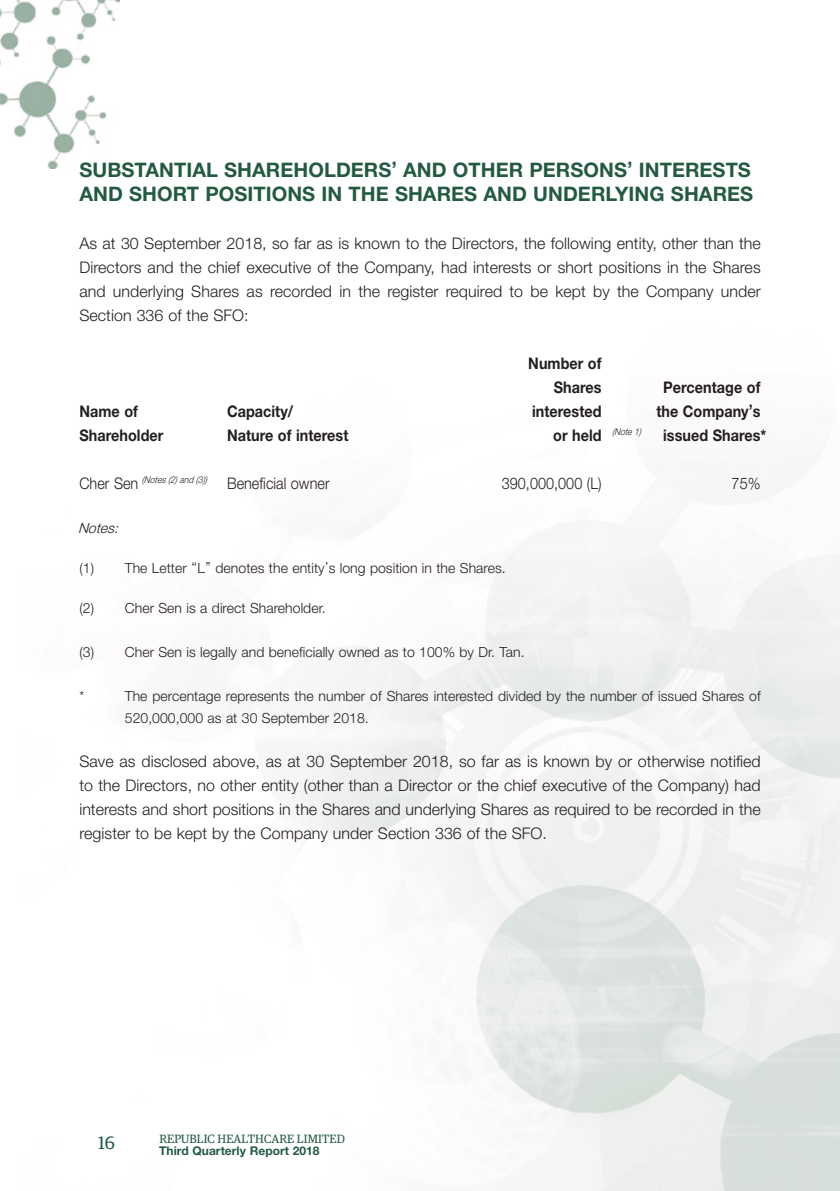
<style>
.page{position:relative;width:840px;height:1191px;background:#fff}
.page>*{position:absolute;margin:0;border:0;box-sizing:border-box;transform-origin:0 0}
.Heading_1{font:700 20px/24px "Helvetica Neue LT Std";letter-spacing:.005em;color:#235a41}
.t1{font:18px "Guardian Egyp";color:#235a41}
.Body_Text{font:300 16px/24px "Helvetica Neue LT Std";letter-spacing:.005em;color:#231f20;text-align:justify}
.Body_Text-2{font:700 16px "Helvetica Neue LT Std";letter-spacing:.005em;color:#231f20;scale:.9 1}
.Body_Text-3{font:300 16px "Helvetica Neue LT Std";letter-spacing:.005em;color:#231f20;scale:.9 1}
.Notes{font:300 14px/22px "Helvetica Neue LT Std";letter-spacing:.005em;color:#231f20}
.Notes-2{font:italic 300 14px "Helvetica Neue LT Std";color:#231f20}
.t2{font:12px "Guardian Egyp";letter-spacing:.015em;color:#235a41}
.t3{font:700 12px "Helvetica Neue LT Std";letter-spacing:.005em;color:#235a41}
.Body_Text-4{font:italic 300 9.4px "Helvetica Neue LT Std";color:#231f20;scale:.9 1}
.s1{font-style:normal;font-size:16px}
</style>
<div class="page">
<img style="left:0;top:0;width:119px;height:169px">
<p class="Heading_1" style="left:79px;top:157px;width:675px">SUBSTANTIAL SHAREHOLDERS’ AND OTHER PERSONS’ INTERESTS<br>AND SHORT POSITIONS IN THE SHARES AND UNDERLYING SHARES</p>
<p class="Body_Text" style="left:79px;top:231px;width:682px">As at 30 September 2018, so far as is known to the Directors, the following entity, other than the Directors and the chief executive of the Company, had interests or short positions in the Shares and underlying Shares as recorded in the register required to be kept by the Company under Section 336 of the SFO:</p>
<p class="Body_Text-2" style="left:79px;top:401px;width:67px">Name of</p>
<p class="Body_Text-2" style="left:79px;top:425px;width:95px">Shareholder</p>
<p class="Body_Text-2" style="left:227px;top:401px;width:75px">Capacity/</p>
<p class="Body_Text-2" style="left:227px;top:425px;width:136px">Nature of interest</p>
<p class="Body_Text-2" style="left:528px;top:353px;width:83px">Number of</p>
<p class="Body_Text-2" style="left:553px;top:377px;width:55px">Shares</p>
<p class="Body_Text-2" style="left:532px;top:401px;width:79px">interested</p>
<p class="Body_Text-2" style="left:553px;top:425px;width:55px">or held</p>
<p class="Body_Text-4" style="left:611px;top:426px;width:35px">(Note1)</p>
<p class="Body_Text-2" style="left:663px;top:377px;width:109px">Percentage of</p>
<p class="Body_Text-2" style="left:656px;top:401px;width:117px">the Company’s</p>
<p class="Body_Text-2" style="left:662px;top:425px;width:116px">issued Shares*</p>
<p class="Body_Text-4" style="left:79px;top:474px;width:143px"><span class="s1">C h e r S e n</span> (Notes(2) and(3))</p>
<p class="Body_Text-3" style="left:227px;top:473px;width:115px">Beneficial owner</p>
<p class="Body_Text-3" style="left:501px;top:473px;width:112px">390,000,000 (L)</p>
<p class="Body_Text-3" style="left:731px;top:473px;width:34px">75%</p>
<p class="Notes-2" style="left:78px;top:519px;width:46px">Notes:</p>
<p class="Notes" style="left:79px;top:556px;width:427px">(1) The Letter ‘‘L’’ denotes the entity’s long position in the Shares.</p>
<p class="Notes" style="left:79px;top:596px;width:248px">(2) Cher Sen is a direct Shareholder.</p>
<p class="Notes" style="left:79px;top:640px;width:446px">(3) Cher Sen is legally and beneficially owned as to 100% by Dr. Tan.</p>
<p class="Notes" style="left:79px;top:684px;width:6px">*</p>
<p class="Notes" style="left:125px;top:684px;width:637px">The percentage represents the number of Shares interested divided by the number of issued Shares of<br>520,000,000 as at 30 September 2018.</p>
<p class="Body_Text" style="left:79px;top:749px;width:682px">Save as disclosed above, as at 30 September 2018, so far as is known by or otherwise notified to the Directors, no other entity (other than a Director or the chief executive of the Company) had interests and short positions in the Shares and underlying Shares as required to be recorded in the register to be kept by the Company under Section 336 of the SFO.</p>
<p class="t1" style="left:98px;top:1130px;width:18px">16</p>
<p class="t2" style="left:159px;top:1130px;width:187px">REPUBLIC HEALTHCARE LIMITED</p>
<p class="t3" style="left:159px;top:1143px;width:162px">Third Quarterly Report 2018</p>
</div>
